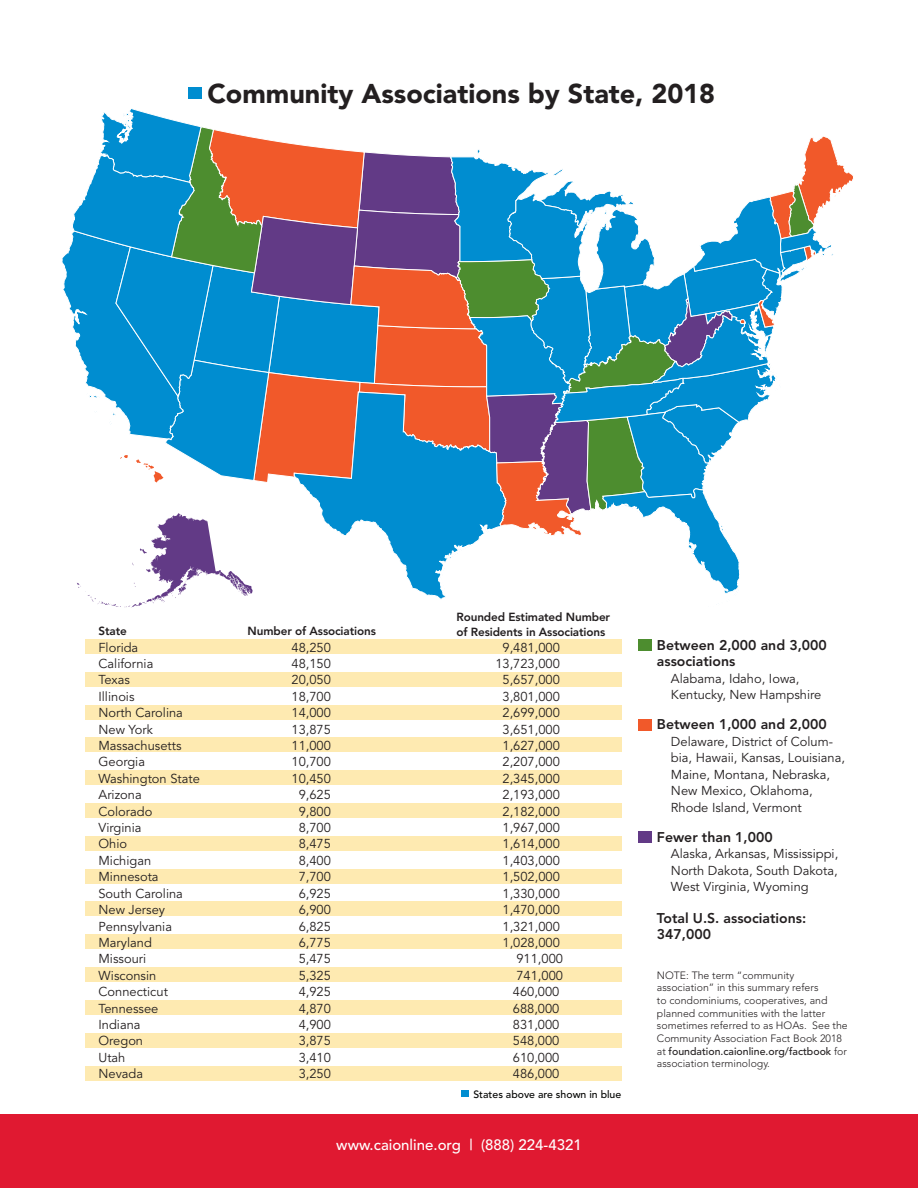
<style>
.page{position:relative;width:918px;height:1188px;background:#fff}
.page>*{position:absolute;margin:0;border:0;box-sizing:border-box;transform-origin:0 0}
.t1{font:900 27px "Avenir";color:#231f20}
.t2{font:500 15px "Avenir";color:#fff}
.t3{font:800 14.1px/16.4px "Avenir";color:#231f20}
.t4{font:12.9px/16.4px "Avenir";color:#231f20}
.t5{font:800 11.7px/14.1px "Avenir";letter-spacing:-.01em;color:#231f20}
.t6{font:300 10.5px/12.6px "Avenir";color:#231f20}
.t7{font:500 10.5px "Avenir";color:#040503}
.s1{font-weight:500}
</style>
<div class="page">
<div style="left:85px;top:640px;width:536px;height:14px;background:#feeab1"></div>
<div style="left:85px;top:672px;width:536px;height:14px;background:#feeab1"></div>
<div style="left:85px;top:705px;width:536px;height:14px;background:#feeab1"></div>
<div style="left:85px;top:738px;width:536px;height:14px;background:#feeab1"></div>
<div style="left:85px;top:771px;width:536px;height:14px;background:#feeab1"></div>
<div style="left:85px;top:804px;width:536px;height:14px;background:#feeab1"></div>
<div style="left:85px;top:836px;width:536px;height:14px;background:#feeab1"></div>
<div style="left:85px;top:869px;width:536px;height:14px;background:#feeab1"></div>
<div style="left:85px;top:902px;width:536px;height:14px;background:#feeab1"></div>
<div style="left:85px;top:935px;width:536px;height:14px;background:#feeab1"></div>
<div style="left:85px;top:968px;width:536px;height:14px;background:#feeab1"></div>
<div style="left:85px;top:1000px;width:536px;height:14px;background:#feeab1"></div>
<div style="left:85px;top:1033px;width:536px;height:14px;background:#feeab1"></div>
<div style="left:85px;top:1066px;width:536px;height:14px;background:#feeab1"></div>
<div style="left:0;top:1114px;width:918px;height:74px;background:#e01931"></div>
<svg style="left:62px;top:108px;width:791px;height:500px"></svg>
<div style="left:639px;top:639px;width:13px;height:11px;background:#4d8d2f"></div>
<div style="left:639px;top:719px;width:13px;height:11px;background:#f1592a"></div>
<div style="left:639px;top:831px;width:13px;height:12px;background:#623a86"></div>
<div style="left:188px;top:87px;width:14px;height:12px;background:#008dd0"></div>
<div style="left:462px;top:1091px;width:7px;height:6px;background:#008dd0"></div>
<h1 class="t1" style="left:207px;top:77px;width:509px">Community Associations by State, 2018</h1>
<p class="t5" style="left:456px;top:610px;width:155px">Rounded Estimated Number of Residents in Associations</p>
<p class="t5" style="left:98px;top:624px;width:30px">State</p>
<p class="t5" style="left:248px;top:624px;width:130px">Number of Associations</p>
<p class="t4" style="left:98px;top:639px;width:41px">Florida</p>
<p class="t4" style="left:292px;top:639px;width:41px">48,250</p>
<p class="t4" style="left:503px;top:639px;width:59px">9,481,000</p>
<p class="t4" style="left:98px;top:656px;width:56px">California</p>
<p class="t4" style="left:292px;top:656px;width:41px">48,150</p>
<p class="t4" style="left:495px;top:656px;width:66px">13,723,000</p>
<p class="t4" style="left:98px;top:672px;width:33px">Texas</p>
<p class="t4" style="left:292px;top:672px;width:41px">20,050</p>
<p class="t4" style="left:503px;top:672px;width:59px">5,657,000</p>
<p class="t4" style="left:98px;top:689px;width:38px">Illinois</p>
<p class="t4" style="left:292px;top:689px;width:41px">18,700</p>
<p class="t4" style="left:503px;top:689px;width:59px">3,801,000</p>
<p class="t4" style="left:98px;top:705px;width:86px">North Carolina</p>
<p class="t4" style="left:292px;top:705px;width:41px">14,000</p>
<p class="t4" style="left:503px;top:705px;width:59px">2,699,000</p>
<p class="t4" style="left:98px;top:721px;width:56px">New York</p>
<p class="t4" style="left:292px;top:721px;width:41px">13,875</p>
<p class="t4" style="left:503px;top:721px;width:59px">3,651,000</p>
<p class="t4" style="left:98px;top:738px;width:85px">Massachusetts</p>
<p class="t4" style="left:292px;top:738px;width:41px">11,000</p>
<p class="t4" style="left:503px;top:738px;width:59px">1,627,000</p>
<p class="t4" style="left:98px;top:754px;width:48px">Georgia</p>
<p class="t4" style="left:292px;top:754px;width:41px">10,700</p>
<p class="t4" style="left:503px;top:754px;width:59px">2,207,000</p>
<p class="t4" style="left:98px;top:771px;width:103px">Washington State</p>
<p class="t4" style="left:292px;top:771px;width:41px">10,450</p>
<p class="t4" style="left:503px;top:771px;width:59px">2,345,000</p>
<p class="t4" style="left:98px;top:787px;width:45px">Arizona</p>
<p class="t4" style="left:299px;top:787px;width:34px">9,625</p>
<p class="t4" style="left:503px;top:787px;width:59px">2,193,000</p>
<p class="t4" style="left:98px;top:803px;width:55px">Colorado</p>
<p class="t4" style="left:299px;top:803px;width:34px">9,800</p>
<p class="t4" style="left:503px;top:803px;width:59px">2,182,000</p>
<p class="t4" style="left:98px;top:820px;width:45px">Virginia</p>
<p class="t4" style="left:299px;top:820px;width:34px">8,700</p>
<p class="t4" style="left:503px;top:820px;width:59px">1,967,000</p>
<p class="t4" style="left:98px;top:836px;width:30px">Ohio</p>
<p class="t4" style="left:299px;top:836px;width:34px">8,475</p>
<p class="t4" style="left:503px;top:836px;width:59px">1,614,000</p>
<p class="t4" style="left:98px;top:853px;width:54px">Michigan</p>
<p class="t4" style="left:299px;top:853px;width:34px">8,400</p>
<p class="t4" style="left:503px;top:853px;width:59px">1,403,000</p>
<p class="t4" style="left:98px;top:869px;width:62px">Minnesota</p>
<p class="t4" style="left:299px;top:869px;width:34px">7,700</p>
<p class="t4" style="left:503px;top:869px;width:59px">1,502,000</p>
<p class="t4" style="left:98px;top:885px;width:86px">South Carolina</p>
<p class="t4" style="left:299px;top:885px;width:34px">6,925</p>
<p class="t4" style="left:503px;top:885px;width:59px">1,330,000</p>
<p class="t4" style="left:98px;top:902px;width:68px">New Jersey</p>
<p class="t4" style="left:299px;top:902px;width:34px">6,900</p>
<p class="t4" style="left:503px;top:902px;width:59px">1,470,000</p>
<p class="t4" style="left:98px;top:918px;width:75px">Pennsylvania</p>
<p class="t4" style="left:299px;top:918px;width:34px">6,825</p>
<p class="t4" style="left:503px;top:918px;width:59px">1,321,000</p>
<p class="t4" style="left:98px;top:935px;width:55px">Maryland</p>
<p class="t4" style="left:299px;top:935px;width:34px">6,775</p>
<p class="t4" style="left:503px;top:935px;width:59px">1,028,000</p>
<p class="t4" style="left:98px;top:951px;width:49px">Missouri</p>
<p class="t4" style="left:299px;top:951px;width:34px">5,475</p>
<p class="t4" style="left:516px;top:951px;width:48px">911,000</p>
<p class="t4" style="left:98px;top:967px;width:59px">Wisconsin</p>
<p class="t4" style="left:299px;top:967px;width:34px">5,325</p>
<p class="t4" style="left:516px;top:967px;width:48px">741,000</p>
<p class="t4" style="left:98px;top:984px;width:71px">Connecticut</p>
<p class="t4" style="left:299px;top:984px;width:34px">4,925</p>
<p class="t4" style="left:513px;top:984px;width:48px">460,000</p>
<p class="t4" style="left:98px;top:1000px;width:61px">Tennessee</p>
<p class="t4" style="left:299px;top:1000px;width:34px">4,870</p>
<p class="t4" style="left:513px;top:1000px;width:48px">688,000</p>
<p class="t4" style="left:98px;top:1017px;width:44px">Indiana</p>
<p class="t4" style="left:299px;top:1017px;width:34px">4,900</p>
<p class="t4" style="left:513px;top:1017px;width:48px">831,000</p>
<p class="t4" style="left:98px;top:1033px;width:46px">Oregon</p>
<p class="t4" style="left:299px;top:1033px;width:34px">3,875</p>
<p class="t4" style="left:513px;top:1033px;width:48px">548,000</p>
<p class="t4" style="left:98px;top:1050px;width:28px">Utah</p>
<p class="t4" style="left:299px;top:1050px;width:34px">3,410</p>
<p class="t4" style="left:513px;top:1050px;width:48px">610,000</p>
<p class="t4" style="left:98px;top:1066px;width:46px">Nevada</p>
<p class="t4" style="left:299px;top:1066px;width:34px">3,250</p>
<p class="t4" style="left:513px;top:1066px;width:48px">486,000</p>
<p class="t7" style="left:473px;top:1088px;width:149px">States above are shown in blue</p>
<p class="t2" style="left:336px;top:1136px;width:247px">www.caionline.org | (888) 224-4321</p>
<p class="t3" style="left:657px;top:637px;width:171px">Between 2,000 and 3,000 associations</p>
<p class="t4" style="left:671px;top:670px;width:152px">Alabama, Idaho, Iowa,<br>Kentucky, New Hampshire</p>
<p class="t3" style="left:657px;top:716px;width:171px">Between 1,000 and 2,000</p>
<p class="t4" style="left:671px;top:734px;width:176px">Delaware, District of Colum&shy;bia, Hawaii, Kansas, Louisiana,<br>Maine, Montana, Nebraska,<br>New Mexico, Oklahoma,<br>Rhode Island, Vermont</p>
<p class="t3" style="left:657px;top:829px;width:117px">Fewer than 1,000</p>
<p class="t4" style="left:671px;top:846px;width:169px;text-align:justify">Alaska, Arkansas, Mississippi, North Dakota, South Dakota, West Virginia, Wyoming</p>
<p class="t3" style="left:657px;top:910px;width:151px">Total U.S. associations:<br>347,000</p>
<p class="t6" style="left:657px;top:969px;width:192px">NOTE: The term “community association” in this summary refers<br>to condominiums, cooperatives, and planned communities with the latter sometimes referred to as HOAs. See the Community Association Fact Book 2018 at <span class="s1">foundation.caionline.org/factbook</span> for association terminology.</p>
</div>
